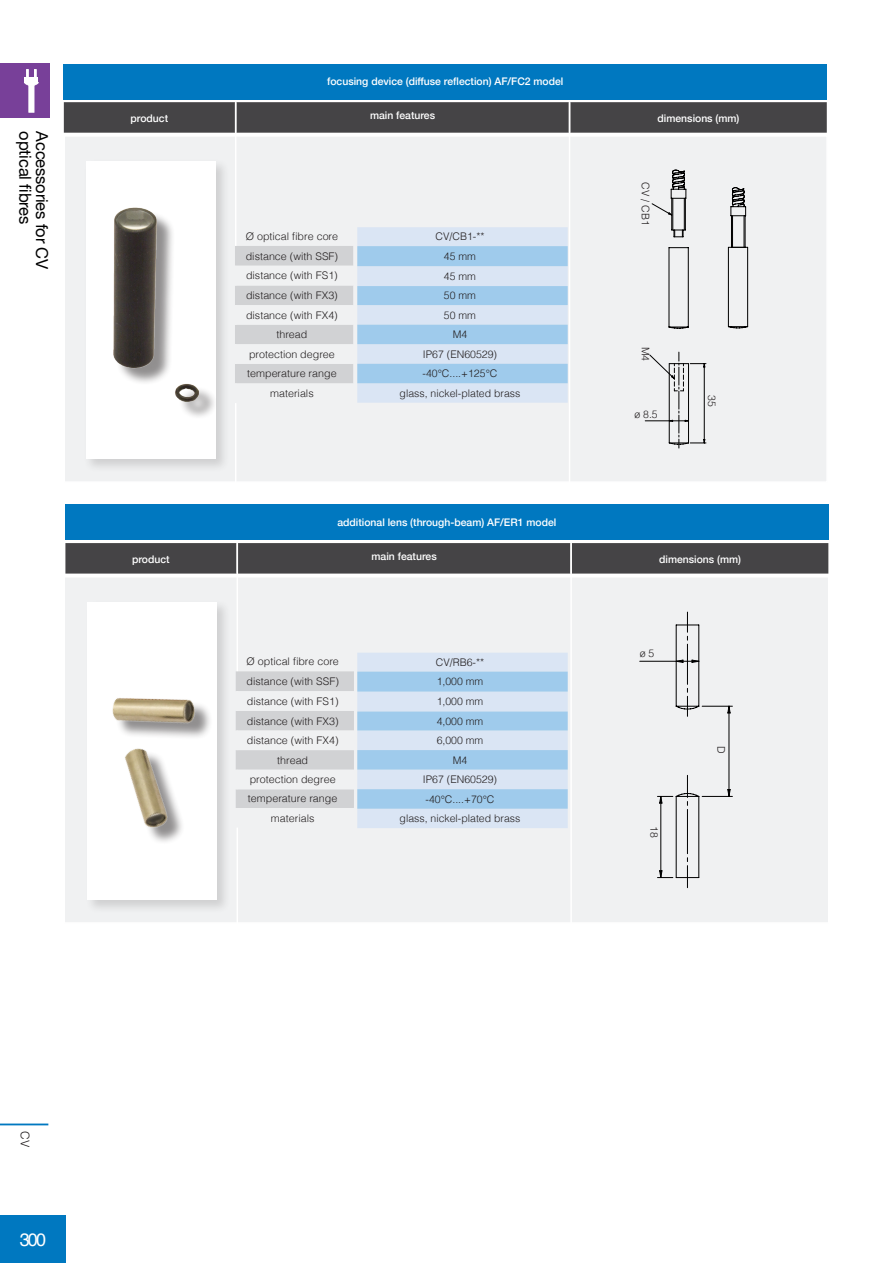
<style>
.page{position:relative;width:893px;height:1263px;background:#fff}
.page>*{position:absolute;margin:0;border:0;box-sizing:border-box;transform-origin:0 0}
.t1{font:18px "Helvetica";color:#fff}
.t2{font:16.5px "Helvetica Neue";letter-spacing:-.01em;color:#000}
.t3{font:300 12px "Helvetica";color:#231f20}
.t4{font:300 10.5px "Helvetica";color:#231f20}
.t5{font:500 10.5px "Helvetica Neue";color:#fff}
</style>
<div class="page">
<div style="left:64px;top:135px;width:764px;height:348px;background:#f0f1f2;border:2px solid #fff"></div>
<div style="left:64px;top:64px;width:763px;height:35px;background:#0078c0"></div>
<svg style="left:64px;top:102px;width:763px;height:31px;background:#484749"></svg>
<div style="left:84px;top:159px;width:146px;height:314px;background:#231f20;opacity:.16"></div>
<div style="left:86px;top:161px;width:130px;height:298px;background:#fff"></div>
<hr style="left:235px;top:102px;width:1px;height:384px;background:#fff">
<hr style="left:569px;top:102px;width:1px;height:384px;background:#fff">
<hr style="left:64px;top:134px;width:764px;height:2px;background:#fff">
<div style="left:64px;top:576px;width:765px;height:348px;background:#f0f1f2;border:2px solid #fff"></div>
<div style="left:65px;top:505px;width:763px;height:35px;background:#0078c0"></div>
<div style="left:65px;top:543px;width:763px;height:31px;background:#454446"></div>
<hr style="left:236px;top:543px;width:2px;height:31px;background:#fff">
<div style="left:85px;top:599px;width:147px;height:315px;background:#231f20;opacity:.16"></div>
<div style="left:88px;top:602px;width:129px;height:297px;background:#fff"></div>
<hr style="left:237px;top:543px;width:1px;height:384px;background:#fff">
<hr style="left:570px;top:543px;width:2px;height:384px;background:#fff">
<hr style="left:48px;top:575px;width:781px;height:2px;background:#fff">
<svg style="left:235px;top:227px;width:333px;height:176px"></svg>
<svg style="left:266px;top:653px;width:302px;height:175px"></svg>
<svg style="left:645px;top:170px;width:103px;height:278px"></svg>
<svg style="left:639px;top:612px;width:92px;height:276px"></svg>
<hr style="left:702px;top:796px;width:30px;height:1px;background:#000">
<hr style="left:702px;top:706px;width:30px;height:1px;background:#000">
<hr style="left:729px;top:706px;width:1px;height:90px;background:#000">
<div style="left:116px;top:210px;width:101px;height:210px;background:#231f20;opacity:.5"></div>
<img style="left:113px;top:208px;width:86px;height:194px">
<img style="left:64px;top:637px;width:202px;height:218px">
<div style="left:0;top:1214px;width:66px;height:49px;background:#0078c0"></div>
<hr style="left:0;top:1123px;width:48px;height:2px;background:#0078c0">
<div style="left:0;top:63px;width:49px;height:55px;background:#784099"></div>
<div style="left:29px;top:85px;width:5px;height:27px;background:#fff"></div>
<svg style="left:25px;top:70px;width:13px;height:16px"></svg>
<div style="left:25px;top:78px;width:13px;height:5px;background:#fff"></div>
<p class="t2" style="left:37px;top:131px;width:94px;rotate:90deg">optical fibres</p>
<p class="t2" style="left:54px;top:131px;width:139px;rotate:90deg">Accessories for CV</p>
<p class="t5" style="left:327px;top:73px;width:238px">focusing device (diffuse reflection) AF/FC2 model</p>
<p class="t5" style="left:131px;top:110px;width:39px">product</p>
<p class="t5" style="left:370px;top:107px;width:67px">main features</p>
<p class="t5" style="left:658px;top:110px;width:83px">dimensions (mm)</p>
<p class="t4" style="left:246px;top:227px;width:94px">Ø optical fibre core</p>
<p class="t4" style="left:246px;top:247px;width:94px">distance (with SSF)</p>
<p class="t4" style="left:246px;top:267px;width:93px">distance (with FS1)</p>
<p class="t4" style="left:246px;top:286px;width:93px">distance (with FX3)</p>
<p class="t4" style="left:246px;top:306px;width:93px">distance (with FX4)</p>
<p class="t4" style="left:276px;top:326px;width:33px">thread</p>
<p class="t4" style="left:249px;top:345px;width:87px">protection degree</p>
<p class="t4" style="left:247px;top:365px;width:91px">temperature range</p>
<p class="t4" style="left:270px;top:384px;width:45px">materials</p>
<p class="t4" style="left:435px;top:228px;width:51px">CV/CB1-**</p>
<p class="t4" style="left:444px;top:247px;width:34px">45 mm</p>
<p class="t4" style="left:444px;top:267px;width:34px">45 mm</p>
<p class="t4" style="left:444px;top:287px;width:34px">50 mm</p>
<p class="t4" style="left:444px;top:306px;width:34px">50 mm</p>
<p class="t4" style="left:453px;top:325px;width:16px">M4</p>
<p class="t4" style="left:423px;top:345px;width:76px">IP67 (EN60529)</p>
<p class="t4" style="left:423px;top:365px;width:76px">-40°C....+125°C</p>
<p class="t4" style="left:400px;top:384px;width:122px">glass, nickel-plated brass</p>
<p class="t5" style="left:337px;top:513px;width:220px">additional lens (through-beam) AF/ER1 model</p>
<p class="t4" style="left:654px;top:182px;width:45px;rotate:90deg">CV / CB1</p>
<p class="t4" style="left:654px;top:347px;width:16px;rotate:90deg">M4</p>
<p class="t4" style="left:634px;top:406px;width:25px">ø 8.5</p>
<p class="t4" style="left:721px;top:395px;width:13px;rotate:90deg">35</p>
<p class="t5" style="left:132px;top:551px;width:39px">product</p>
<p class="t5" style="left:372px;top:548px;width:67px">main features</p>
<p class="t5" style="left:659px;top:551px;width:83px">dimensions (mm)</p>
<p class="t4" style="left:246px;top:653px;width:94px">Ø optical fibre core</p>
<p class="t4" style="left:246px;top:672px;width:94px">distance (with SSF)</p>
<p class="t4" style="left:247px;top:692px;width:93px">distance (with FS1)</p>
<p class="t4" style="left:247px;top:712px;width:93px">distance (with FX3)</p>
<p class="t4" style="left:247px;top:731px;width:93px">distance (with FX4)</p>
<p class="t4" style="left:277px;top:751px;width:33px">thread</p>
<p class="t4" style="left:250px;top:771px;width:87px">protection degree</p>
<p class="t4" style="left:248px;top:790px;width:91px">temperature range</p>
<p class="t4" style="left:271px;top:809px;width:45px">materials</p>
<p class="t4" style="left:436px;top:653px;width:50px">CV/RB6-**</p>
<p class="t4" style="left:437px;top:673px;width:48px">1,000 mm</p>
<p class="t4" style="left:437px;top:693px;width:48px">1,000 mm</p>
<p class="t4" style="left:437px;top:712px;width:48px">4,000 mm</p>
<p class="t4" style="left:437px;top:731px;width:48px">6,000 mm</p>
<p class="t4" style="left:453px;top:751px;width:16px">M4</p>
<p class="t4" style="left:423px;top:770px;width:76px">IP67 (EN60529)</p>
<p class="t4" style="left:425px;top:790px;width:71px">-40°C....+70°C</p>
<p class="t4" style="left:400px;top:809px;width:122px">glass, nickel-plated brass</p>
<p class="t4" style="left:640px;top:644px;width:16px">ø 5</p>
<p class="t4" style="left:663px;top:826px;width:13px;rotate:90deg">18</p>
<p class="t4" style="left:730px;top:746px;width:9px;rotate:90deg">D</p>
<p class="t3" style="left:35px;top:1131px;width:17px;rotate:90deg">CV</p>
<h1 class="t1" style="left:20px;top:1225px;width:28px">300</h1>
</div>
